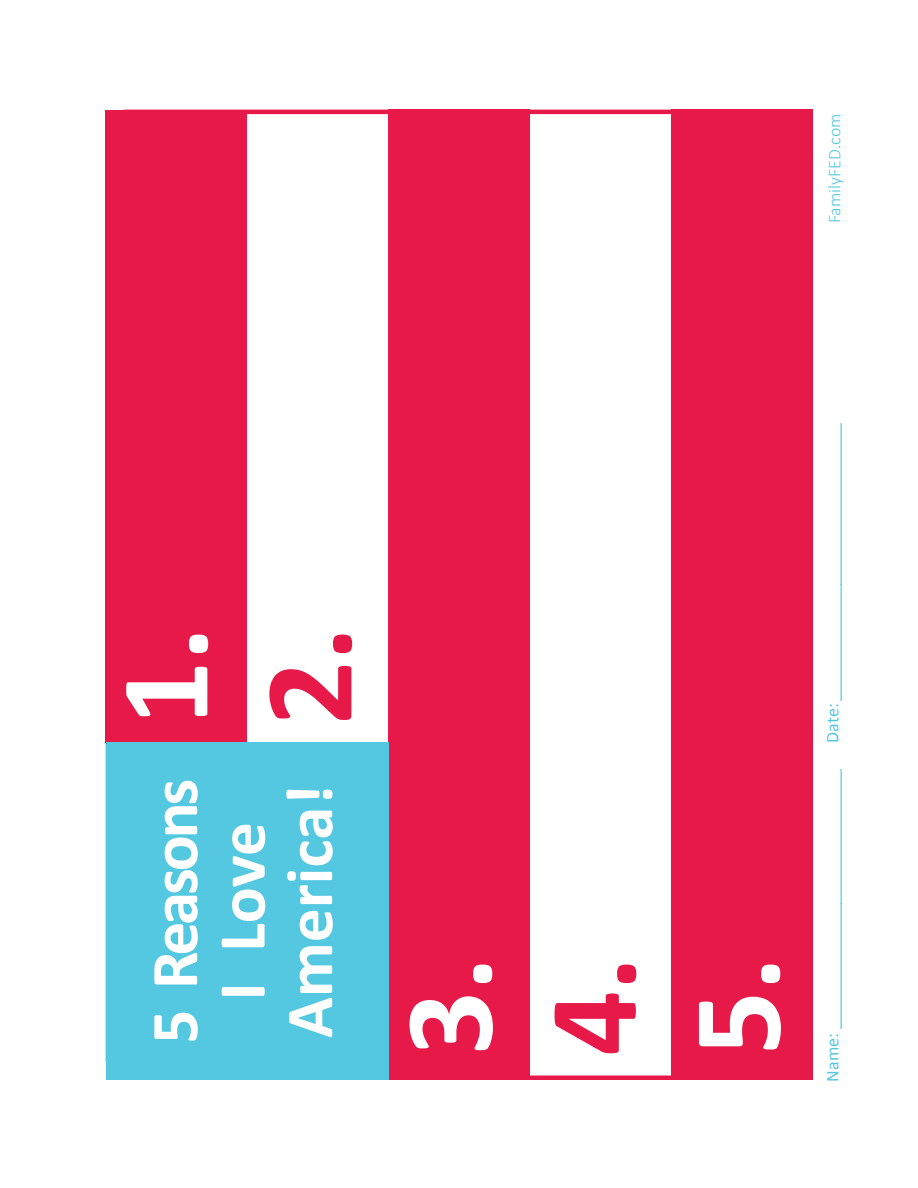
<style>
.page{position:relative;width:918px;height:1188px;background:#fff}
.page>*{position:absolute;margin:0;border:0;box-sizing:border-box;transform-origin:0 0}
.t1{font:700 127.5px "Calibri";color:#fff}
.t2{font:700 127.5px "Calibri";color:#e71949}
.t3{font:700 67.5px/67.5px "Calibri";letter-spacing:-.005em;color:#fff;text-align:center}
.t4{font:700 67.5px "Calibri";letter-spacing:-.05em;color:#fff}
.t5{font:18px "Calibri";color:#53c8e0}
.t6{font:300 18px "Calibri";color:#53c8e0}
</style>
<div class="page">
<div style="left:106px;top:110px;width:141px;height:632px;background:#e71949"></div>
<div style="left:388px;top:110px;width:142px;height:970px;background:#e71949"></div>
<div style="left:671px;top:110px;width:141px;height:970px;background:#e71949"></div>
<div style="left:106px;top:742px;width:282px;height:338px;background:#53c8e0"></div>
<p class="t6" style="left:823px;top:223px;width:111px;rotate:-90deg">FamilyFED.com</p>
<p class="t1" style="left:75px;top:725px;width:100px;rotate:-90deg">1.</p>
<p class="t2" style="left:219px;top:725px;width:100px;rotate:-90deg">2.</p>
<p class="t4" style="left:127px;top:1044px;width:267px;rotate:-90deg">5 Reasons</p>
<p class="t3" style="left:206px;top:1038px;width:255px;rotate:-90deg">I Love<br>America!</p>
<p class="t1" style="left:359px;top:1055px;width:100px;rotate:-90deg">3.</p>
<p class="t2" style="left:503px;top:1055px;width:100px;rotate:-90deg">4.</p>
<p class="t1" style="left:647px;top:1055px;width:100px;rotate:-90deg">5.</p>
<p class="t5" style="left:820px;top:743px;width:321px;rotate:-90deg">Date: _______________________________</p>
<p class="t5" style="left:820px;top:1082px;width:314px;rotate:-90deg">Name: _____________________________</p>
</div>
